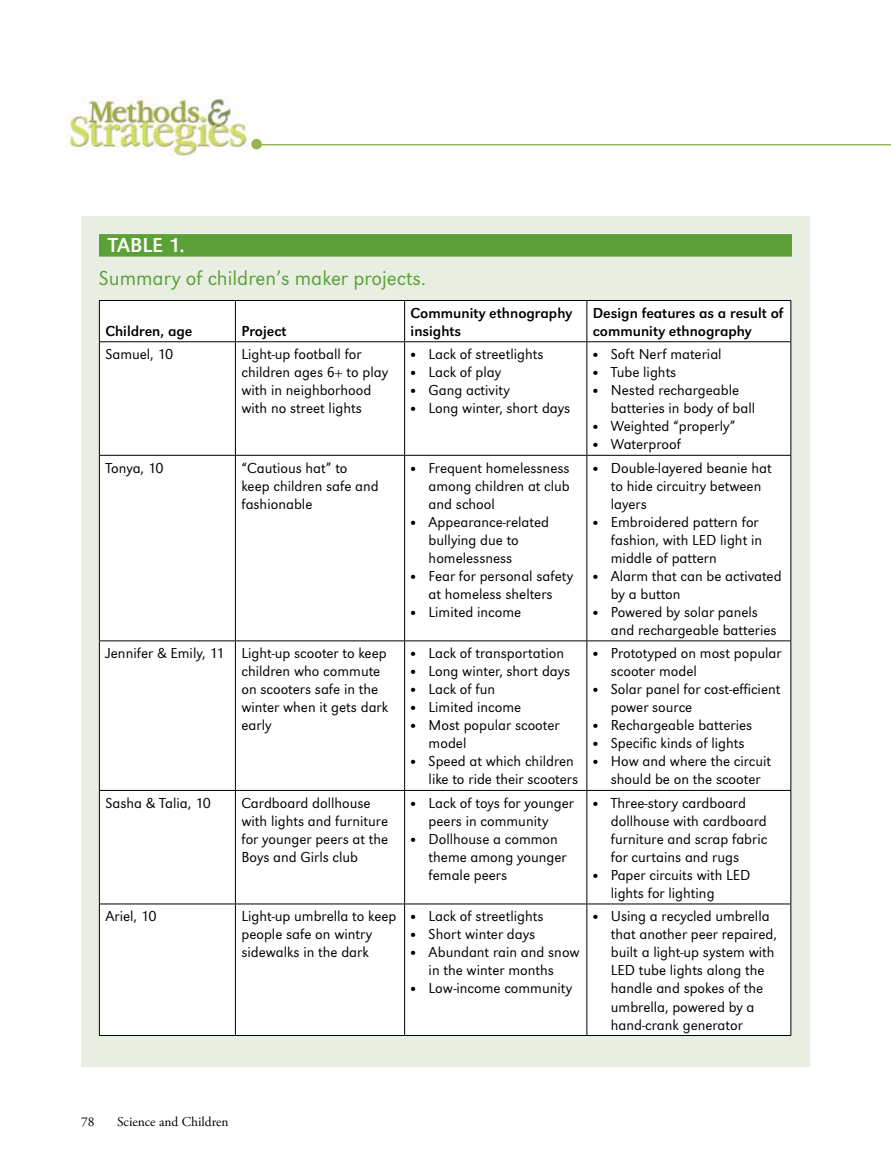
<style>
.page{position:relative;width:891px;height:1175px;background:#fff}
.page>*{position:absolute;margin:0;border:0;box-sizing:border-box;transform-origin:0 0}
.t1{font:300 21px "URW Grotesk TOT";color:#5ca038}
.t2{font:21px "URW Grotesk TOT";color:#fff}
.t3{font:300 15px/18px "URW Grotesk TOT";color:#000}
.t4{font:15px/18px "URW Grotesk TOT";color:#000}
.t5{font:13.5px "Adobe Garamond Pro";color:#000}
.s1{font-family:"Agenda";font-weight:400}
</style>
<div class="page">
<hr style="left:258px;top:144px;width:633px;height:1px;background:#95b552">
<img style="left:66px;top:97px;width:182px;height:60px">
<div style="left:251px;top:139px;width:11px;height:10px;background:#95b552;border-radius:50%"></div>
<div style="left:81px;top:216px;width:729px;height:850px;background:#e8efe2"></div>
<div style="left:99px;top:234px;width:693px;height:22px;background:#5ca038"></div>
<div style="left:100px;top:301px;width:690px;height:734px;background:#fff"></div>
<hr style="left:99px;top:300px;width:136px;height:1px;background:#000">
<hr style="left:99px;top:301px;width:1px;height:40px;background:#000">
<hr style="left:235px;top:300px;width:170px;height:1px;background:#000">
<hr style="left:235px;top:301px;width:1px;height:40px;background:#000">
<hr style="left:405px;top:300px;width:182px;height:1px;background:#000">
<hr style="left:404px;top:301px;width:1px;height:40px;background:#000">
<hr style="left:587px;top:300px;width:204px;height:1px;background:#000">
<hr style="left:586px;top:301px;width:1px;height:40px;background:#000">
<hr style="left:790px;top:301px;width:1px;height:40px;background:#000">
<hr style="left:99px;top:341px;width:136px;height:1px;background:#000">
<hr style="left:99px;top:342px;width:1px;height:113px;background:#000">
<hr style="left:235px;top:341px;width:170px;height:1px;background:#000">
<hr style="left:235px;top:342px;width:1px;height:113px;background:#000">
<hr style="left:405px;top:341px;width:182px;height:1px;background:#000">
<hr style="left:404px;top:342px;width:1px;height:113px;background:#000">
<hr style="left:587px;top:341px;width:204px;height:1px;background:#000">
<hr style="left:586px;top:342px;width:1px;height:113px;background:#000">
<hr style="left:790px;top:342px;width:1px;height:113px;background:#000">
<hr style="left:99px;top:455px;width:136px;height:1px;background:#000">
<hr style="left:99px;top:455px;width:1px;height:185px;background:#000">
<hr style="left:235px;top:455px;width:170px;height:1px;background:#000">
<hr style="left:235px;top:455px;width:1px;height:185px;background:#000">
<hr style="left:405px;top:455px;width:182px;height:1px;background:#000">
<hr style="left:404px;top:455px;width:1px;height:185px;background:#000">
<hr style="left:587px;top:455px;width:204px;height:1px;background:#000">
<hr style="left:586px;top:455px;width:1px;height:185px;background:#000">
<hr style="left:790px;top:455px;width:1px;height:185px;background:#000">
<hr style="left:99px;top:640px;width:136px;height:1px;background:#000">
<hr style="left:99px;top:641px;width:1px;height:149px;background:#000">
<hr style="left:235px;top:640px;width:170px;height:1px;background:#000">
<hr style="left:235px;top:641px;width:1px;height:149px;background:#000">
<hr style="left:405px;top:640px;width:182px;height:1px;background:#000">
<hr style="left:404px;top:641px;width:1px;height:149px;background:#000">
<hr style="left:587px;top:640px;width:204px;height:1px;background:#000">
<hr style="left:586px;top:641px;width:1px;height:149px;background:#000">
<hr style="left:790px;top:641px;width:1px;height:149px;background:#000">
<hr style="left:99px;top:790px;width:136px;height:1px;background:#000">
<hr style="left:99px;top:790px;width:1px;height:113px;background:#000">
<hr style="left:235px;top:790px;width:170px;height:1px;background:#000">
<hr style="left:235px;top:790px;width:1px;height:113px;background:#000">
<hr style="left:405px;top:790px;width:182px;height:1px;background:#000">
<hr style="left:404px;top:790px;width:1px;height:113px;background:#000">
<hr style="left:587px;top:790px;width:204px;height:1px;background:#000">
<hr style="left:586px;top:790px;width:1px;height:113px;background:#000">
<hr style="left:790px;top:790px;width:1px;height:113px;background:#000">
<hr style="left:99px;top:903px;width:136px;height:1px;background:#000">
<hr style="left:99px;top:904px;width:1px;height:131px;background:#000">
<hr style="left:235px;top:903px;width:170px;height:1px;background:#000">
<hr style="left:235px;top:904px;width:1px;height:131px;background:#000">
<hr style="left:405px;top:903px;width:182px;height:1px;background:#000">
<hr style="left:404px;top:904px;width:1px;height:131px;background:#000">
<hr style="left:587px;top:903px;width:204px;height:1px;background:#000">
<hr style="left:586px;top:904px;width:1px;height:131px;background:#000">
<hr style="left:790px;top:904px;width:1px;height:131px;background:#000">
<hr style="left:99px;top:1035px;width:136px;height:1px;background:#000">
<hr style="left:235px;top:1035px;width:170px;height:1px;background:#000">
<hr style="left:405px;top:1035px;width:182px;height:1px;background:#000">
<hr style="left:587px;top:1035px;width:204px;height:1px;background:#000">
<h1 class="t2" style="left:108px;top:233px;width:78px">TABLE 1.</h1>
<h1 class="t1" style="left:99px;top:266px;width:328px">Summary of children’s maker projects.</h1>
<p class="t4" style="left:105px;top:322px;width:89px">Children, age</p>
<p class="t4" style="left:241px;top:322px;width:47px">Project</p>
<p class="t4" style="left:411px;top:304px;width:163px">Community ethnography insights</p>
<p class="t4" style="left:593px;top:304px;width:192px">Design features as a result of community ethnography</p>
<p class="t3" style="left:105px;top:345px;width:69px">Samuel, 10</p>
<p class="t3" style="left:241px;top:345px;width:148px">Light-up football for children ages 6+ to play with in neighborhood with no street lights</p>
<p class="t3" style="left:411px;top:345px;width:134px"><span class="s1">•</span> Lack of streetlights</p>
<p class="t3" style="left:411px;top:363px;width:92px"><span class="s1">•</span> Lack of play</p>
<p class="t3" style="left:411px;top:381px;width:101px"><span class="s1">•</span> Gang activity</p>
<p class="t3" style="left:411px;top:399px;width:161px"><span class="s1">•</span> Long winter, short days</p>
<p class="t3" style="left:105px;top:459px;width:60px">Tonya, 10</p>
<p class="t3" style="left:241px;top:459px;width:139px">“Cautious hat” to keep children safe and fashionable</p>
<p class="t3" style="left:429px;top:459px;width:143px;text-align:justify;text-indent:-18px"><span class="s1">•</span> Frequent homelessness among children at club and school</p>
<p class="t3" style="left:429px;top:513px;width:122px;text-indent:-18px"><span class="s1">•</span> Appearance-related bullying due to homelessness</p>
<p class="t3" style="left:411px;top:567px;width:164px;text-align:center"><span class="s1">•</span> Fear for personal safety at homeless shelters</p>
<p class="t3" style="left:411px;top:603px;width:112px"><span class="s1">•</span> Limited income</p>
<p class="t3" style="left:241px;top:644px;width:148px;text-indent:-136px">Jennifer &amp; Emily, 11 Light-up scooter to keep children who commute on scooters safe in the winter when it gets dark early</p>
<p class="t3" style="left:411px;top:644px;width:155px"><span class="s1">•</span> Lack of transportation</p>
<p class="t3" style="left:411px;top:662px;width:161px"><span class="s1">•</span> Long winter, short days</p>
<p class="t3" style="left:411px;top:680px;width:86px"><span class="s1">•</span> Lack of fun</p>
<p class="t3" style="left:411px;top:698px;width:112px"><span class="s1">•</span> Limited income</p>
<p class="t3" style="left:429px;top:716px;width:132px;text-indent:-18px"><span class="s1">•</span> Most popular scooter model</p>
<p class="t3" style="left:411px;top:752px;width:169px;text-align:right"><span class="s1">•</span> Speed at which children like to ride their scooters</p>
<p class="t3" style="left:105px;top:794px;width:107px">Sasha &amp; Talia, 10</p>
<p class="t3" style="left:241px;top:794px;width:148px">Cardboard dollhouse with lights and furniture for younger peers at the<br>Boys and Girls club</p>
<p class="t3" style="left:411px;top:794px;width:165px;text-align:center"><span class="s1">•</span> Lack of toys for younger peers in community</p>
<p class="t3" style="left:429px;top:830px;width:140px;text-indent:-18px"><span class="s1">•</span> Dollhouse a common theme among younger female peers</p>
<p class="t3" style="left:105px;top:907px;width:53px">Ariel, 10</p>
<p class="t3" style="left:241px;top:907px;width:157px">Light-up umbrella to keep people safe on wintry sidewalks in the dark</p>
<p class="t3" style="left:411px;top:907px;width:134px"><span class="s1">•</span> Lack of streetlights</p>
<p class="t3" style="left:411px;top:925px;width:126px"><span class="s1">•</span> Short winter days</p>
<p class="t3" style="left:411px;top:943px;width:170px;text-align:center"><span class="s1">•</span> Abundant rain and snow in the winter months</p>
<p class="t3" style="left:411px;top:979px;width:163px"><span class="s1">•</span> Low-income community</p>
<p class="t3" style="left:593px;top:345px;width:130px"><span class="s1">•</span> Soft Nerf material</p>
<p class="t3" style="left:593px;top:363px;width:85px"><span class="s1">•</span> Tube lights</p>
<p class="t3" style="left:611px;top:381px;width:146px;text-indent:-18px"><span class="s1">•</span> Nested rechargeable batteries in body of ball</p>
<p class="t3" style="left:593px;top:417px;width:144px"><span class="s1">•</span> Weighted “properly”</p>
<p class="t3" style="left:593px;top:435px;width:90px"><span class="s1">•</span> Waterproof</p>
<p class="t3" style="left:611px;top:459px;width:162px;text-indent:-18px"><span class="s1">•</span> Double-layered beanie hat to hide circuitry between layers</p>
<p class="t3" style="left:611px;top:513px;width:153px;text-indent:-18px"><span class="s1">•</span> Embroidered pattern for fashion, with LED light in middle of pattern</p>
<p class="t3" style="left:611px;top:567px;width:172px;text-indent:-18px"><span class="s1">•</span> Alarm that can be activated by a button</p>
<p class="t3" style="left:611px;top:603px;width:167px;text-indent:-18px"><span class="s1">•</span> Powered by solar panels and rechargeable batteries</p>
<p class="t3" style="left:611px;top:644px;width:172px;text-indent:-18px"><span class="s1">•</span> Prototyped on most popular scooter model</p>
<p class="t3" style="left:611px;top:680px;width:171px;text-indent:-18px"><span class="s1">•</span> Solar panel for cost-efficient power source</p>
<p class="t3" style="left:593px;top:716px;width:161px"><span class="s1">•</span> Rechargeable batteries</p>
<p class="t3" style="left:593px;top:734px;width:153px"><span class="s1">•</span> Specific kinds of lights</p>
<p class="t3" style="left:593px;top:752px;width:180px;text-align:center"><span class="s1">•</span> How and where the circuit should be on the scooter</p>
<p class="t3" style="left:611px;top:794px;width:158px;text-indent:-18px"><span class="s1">•</span> Three-story cardboard dollhouse with cardboard furniture and scrap fabric for curtains and rugs</p>
<p class="t3" style="left:611px;top:866px;width:141px;text-indent:-18px"><span class="s1">•</span> Paper circuits with LED lights for lighting</p>
<p class="t3" style="left:611px;top:907px;width:167px;text-indent:-18px"><span class="s1">•</span> Using a recycled umbrella that another peer repaired, built a light-up system with<br>LED tube lights along the handle and spokes of the umbrella, powered by a hand-crank generator</p>
<p class="t5" style="left:81px;top:1113px;width:15px">78</p>
<p class="t5" style="left:117px;top:1113px;width:113px">Science and Children</p>
</div>
